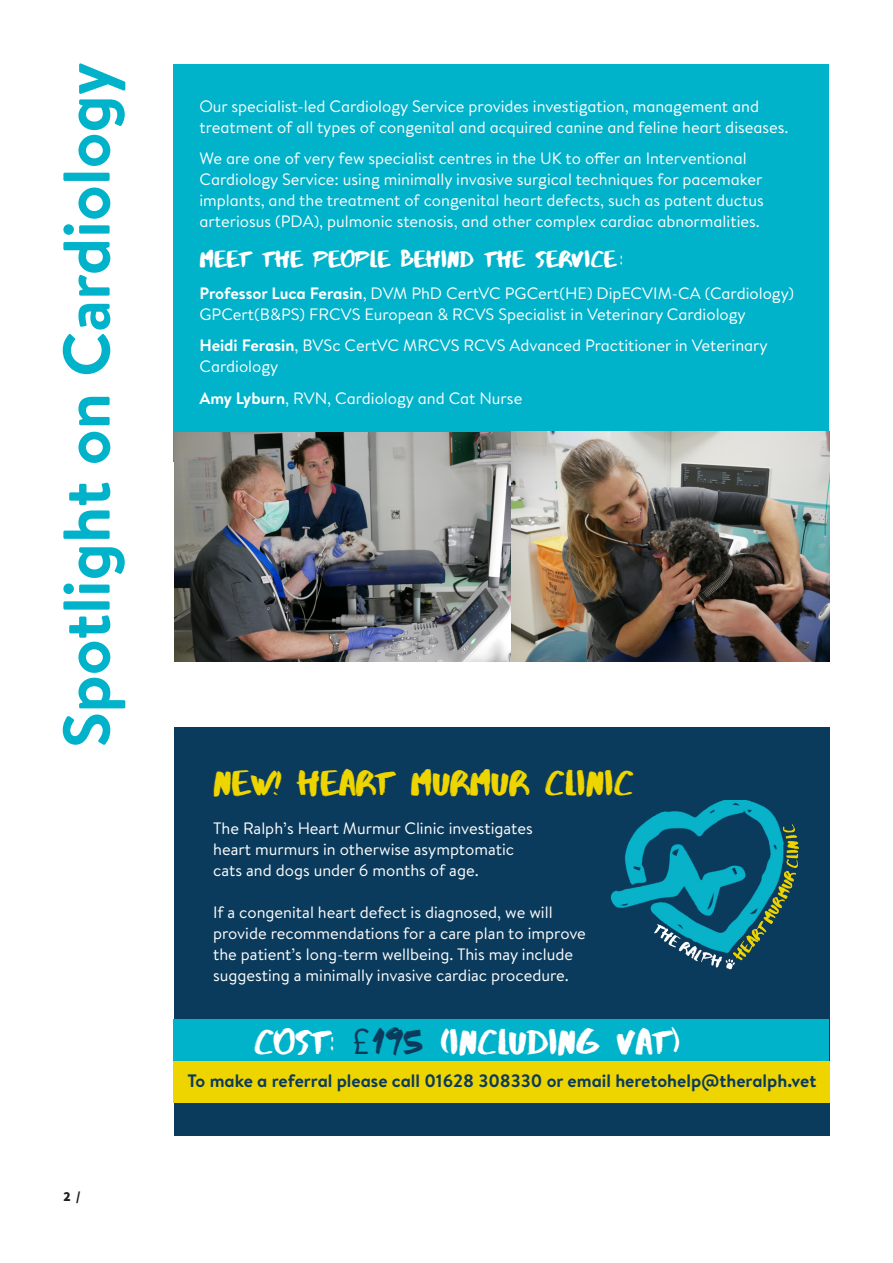
<style>
.page{position:relative;width:893px;height:1263px;background:#fff}
.page>*{position:absolute;margin:0;border:0;box-sizing:border-box;transform-origin:0 0}
.Titles{font:700 66px "Brandon Text";color:#00b2ca}
.Titles-2{font:36px "Abys";color:#fff}
.Titles-3{font:36px "Abys";color:#efd500}
.Body_Text{font:24px "Abys";color:#fff}
.Body_Text-2{font:700 18px "Brandon Text";color:#0b3b5c}
.Body_Text-3{font:16.5px/21px "Brandon Text";color:#fff}
.SubTitles{font:16.5px/21px "Brandon Text";color:#fff}
.t1{font:900 13.5px "Source Sans Pro";color:#231f20}
.s1{font-weight:700}
.s2{font-family:"Brandon Text";color:#0b3b5c}
.s3{color:#0b3b5c}
</style>
<div class="page">
<div style="left:174px;top:727px;width:655px;height:408px;background:#0b3b5c"></div>
<div style="left:174px;top:1061px;width:656px;height:41px;background:#efd500"></div>
<div style="left:174px;top:1020px;width:655px;height:41px;background:#00b2ca"></div>
<div style="left:174px;top:64px;width:655px;height:398px;background:#00b2ca"></div>
<img style="left:174px;top:432px;width:655px;height:230px">
<img style="left:610px;top:801px;width:189px;height:169px">
<p class="Titles" style="left:41px;top:748px;width:687px;rotate:-90deg">Spotlight on Cardiology</p>
<p class="t1" style="left:63px;top:1187px;width:19px">2 /</p>
<p class="Body_Text-3" style="left:199px;top:95px;width:590px">Our specialist-led Cardiology Service provides investigation, management and treatment of all types of congenital and acquired canine and feline heart diseases.</p>
<p class="Body_Text-3" style="left:199px;top:147px;width:566px">We are one of very few specialist centres in the UK to offer an Interventional Cardiology Service: using minimally invasive surgical techniques for pacemaker implants, and the treatment of congenital heart defects, such as patent ductus arteriosus (PDA), pulmonic stenosis, and other complex cardiac abnormalities.</p>
<p class="Body_Text" style="left:199px;top:245px;width:424px">MEET THE PEOPLE BEHIND THE SERVICE :</p>
<p class="Body_Text-3" style="left:199px;top:282px;width:596px"><span class="s1">Professor Luca Ferasin</span>, DVM PhD CertVC PGCert(HE) DipECVIM-CA (Cardiology)<br>GPCert(B&amp;PS) FRCVS European &amp; RCVS Specialist in Veterinary Cardiology</p>
<p class="Body_Text-3" style="left:199px;top:334px;width:570px"><span class="s1">Heidi Ferasin</span>, BVSc CertVC MRCVS RCVS Advanced Practitioner in Veterinary<br>Cardiology</p>
<p class="Body_Text-3" style="left:199px;top:387px;width:324px"><span class="s1">Amy Lyburn</span>, RVN, Cardiology and Cat Nurse</p>
<p class="Titles-3" style="left:213px;top:763px;width:422px">NEW! HEART MURMUR CLINIC</p>
<p class="SubTitles" style="left:213px;top:818px;width:321px">The Ralph’s Heart Murmur Clinic investigates heart murmurs in otherwise asymptomatic cats and dogs under 6 months of age.</p>
<p class="SubTitles" style="left:213px;top:902px;width:374px">If a congenital heart defect is diagnosed, we will provide recommendations for a care plan to improve the patient’s long-term wellbeing. This may include suggesting a minimally invasive cardiac procedure.</p>
<p class="Titles-2" style="left:254px;top:1021px;width:428px">COST: <span class="s2">£</span><span class="s3">195</span> (INCLUDING VAT)</p>
<p class="Body_Text-2" style="left:188px;top:1068px;width:630px">To make a referral please call 01628 308330 or email heretohelp@theralph.vet</p>
</div>
